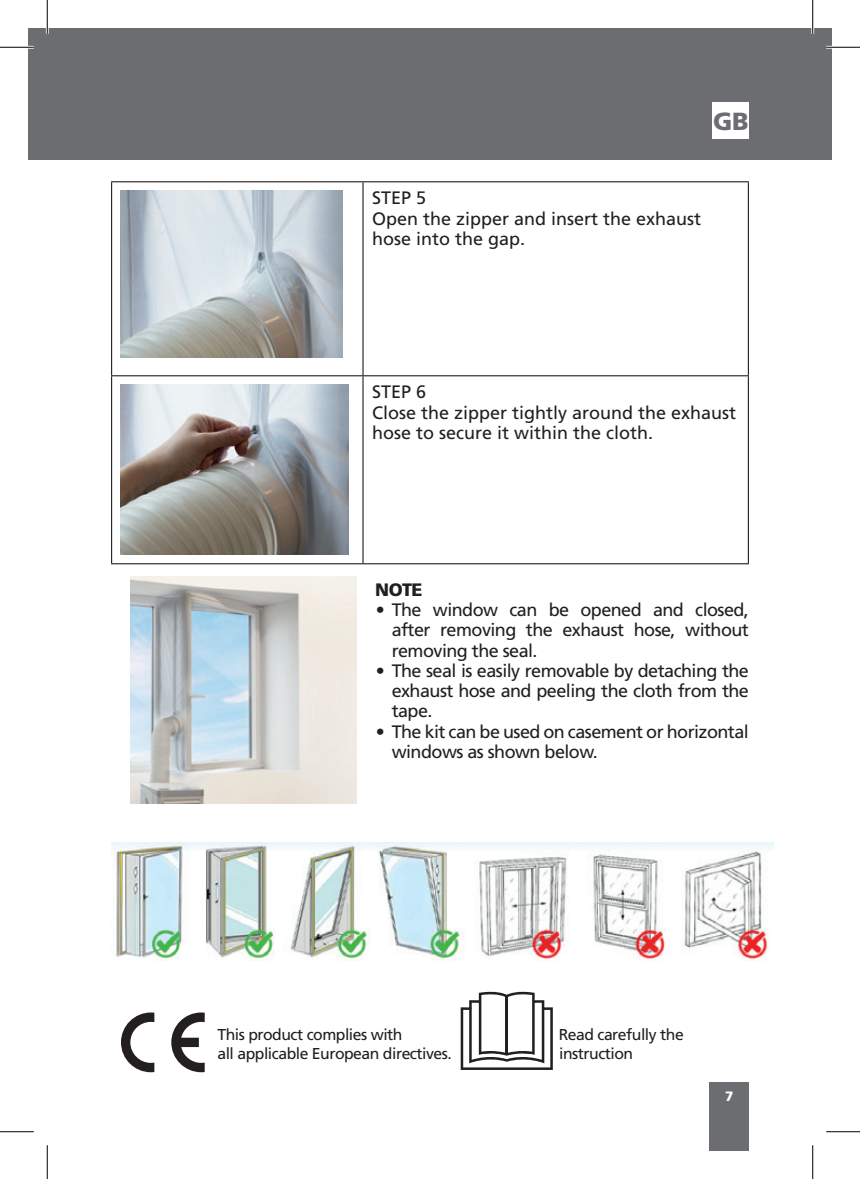
<style>
.page{position:relative;width:860px;height:1179px;background:#fff}
.page>*{position:absolute;margin:0;border:0;box-sizing:border-box;transform-origin:0 0}
.t1{font:900 24.75px "Frutiger LT Std";color:#6c6d70}
.t2{font:18px/20.2px "Frutiger LT Std";letter-spacing:-.03em;color:#231f20;text-align:justify}
.t3{font:18px/20.2px "Frutiger LT Std";color:#231f20}
.t4{font:900 18px "Frutiger LT Std";color:#231f20}
.t5{font:15.75px "Frutiger LT Std";letter-spacing:-.03em;color:#231f20}
.t6{font:900 13.5px "Frutiger LT Std";color:#fff}
</style>
<div class="page">
<div style="left:47px;top:28px;width:785px;height:132px;background:#6c6d70"></div>
<div style="left:28px;top:28px;width:19px;height:132px;background:#6c6d70"></div>
<div style="left:710px;top:1082px;width:39px;height:69px;background:#6c6d70"></div>
<div style="left:713px;top:103px;width:36px;height:36px;background:#fff"></div>
<hr style="left:111px;top:181px;width:252px;height:1px;background:#231f20">
<hr style="left:111px;top:182px;width:1px;height:193px;background:#231f20">
<hr style="left:363px;top:181px;width:386px;height:1px;background:#231f20">
<hr style="left:362px;top:182px;width:2px;height:193px;background:#231f20">
<hr style="left:748px;top:182px;width:1px;height:193px;background:#231f20">
<hr style="left:111px;top:375px;width:252px;height:1px;background:#231f20">
<hr style="left:111px;top:376px;width:1px;height:187px;background:#231f20">
<hr style="left:363px;top:375px;width:386px;height:1px;background:#231f20">
<hr style="left:362px;top:376px;width:2px;height:187px;background:#231f20">
<hr style="left:748px;top:376px;width:1px;height:187px;background:#231f20">
<hr style="left:111px;top:563px;width:252px;height:1px;background:#231f20">
<hr style="left:363px;top:563px;width:386px;height:1px;background:#231f20">
<img style="left:121px;top:191px;width:221px;height:166px">
<img style="left:121px;top:385px;width:227px;height:170px">
<img style="left:130px;top:576px;width:227px;height:228px">
<img style="left:111px;top:842px;width:663px;height:118px">
<svg style="left:121px;top:1012px;width:33px;height:60px"></svg>
<svg style="left:171px;top:1012px;width:34px;height:60px"></svg>
<svg style="left:461px;top:991px;width:92px;height:79px"></svg>
<hr style="left:505px;top:996px;width:3px;height:58px;background:#231f20">
<hr style="left:0;top:46px;width:34px;height:3px;background:#fff">
<hr style="left:826px;top:46px;width:34px;height:3px;background:#fff">
<hr style="left:46px;top:0;width:3px;height:34px;background:#fff">
<hr style="left:811px;top:0;width:3px;height:34px;background:#fff">
<hr style="left:0;top:47px;width:34px;height:1px;background:#000">
<hr style="left:826px;top:47px;width:34px;height:1px;background:#000">
<hr style="left:0;top:1131px;width:34px;height:1px;background:#000">
<hr style="left:826px;top:1131px;width:34px;height:1px;background:#000">
<hr style="left:47px;top:0;width:1px;height:34px;background:#000">
<hr style="left:47px;top:1145px;width:1px;height:34px;background:#000">
<hr style="left:812px;top:0;width:1px;height:34px;background:#000">
<hr style="left:812px;top:1145px;width:1px;height:34px;background:#000">
<h1 class="t1" style="left:713px;top:106px;width:37px">GB</h1>
<p class="t3" style="left:372px;top:188px;width:331px">STEP 5<br>Open the zipper and insert the exhaust hose into the gap.</p>
<p class="t3" style="left:372px;top:382px;width:366px">STEP 6<br>Close the zipper tightly around the exhaust hose to secure it within the cloth.</p>
<p class="t4" style="left:375px;top:579px;width:49px">NOTE</p>
<p class="t2" style="left:392px;top:600px;width:359px;text-indent:-16px">• The window can be opened and closed, after removing the exhaust hose, without removing the seal.</p>
<p class="t2" style="left:392px;top:660px;width:359px;text-indent:-16px">• The seal is easily removable by detaching the exhaust hose and peeling the cloth from the tape.</p>
<p class="t2" style="left:392px;top:721px;width:359px;text-indent:-16px">• The kit can be used on casement or horizontal windows as shown below.</p>
<p class="t5" style="left:217px;top:1025px;width:187px">This product complies with</p>
<p class="t5" style="left:559px;top:1025px;width:127px">Read carefully the</p>
<p class="t5" style="left:217px;top:1044px;width:236px">all applicable European directives.</p>
<p class="t5" style="left:559px;top:1044px;width:76px">instruction</p>
<p class="t6" style="left:725px;top:1088px;width:10px">7</p>
</div>
